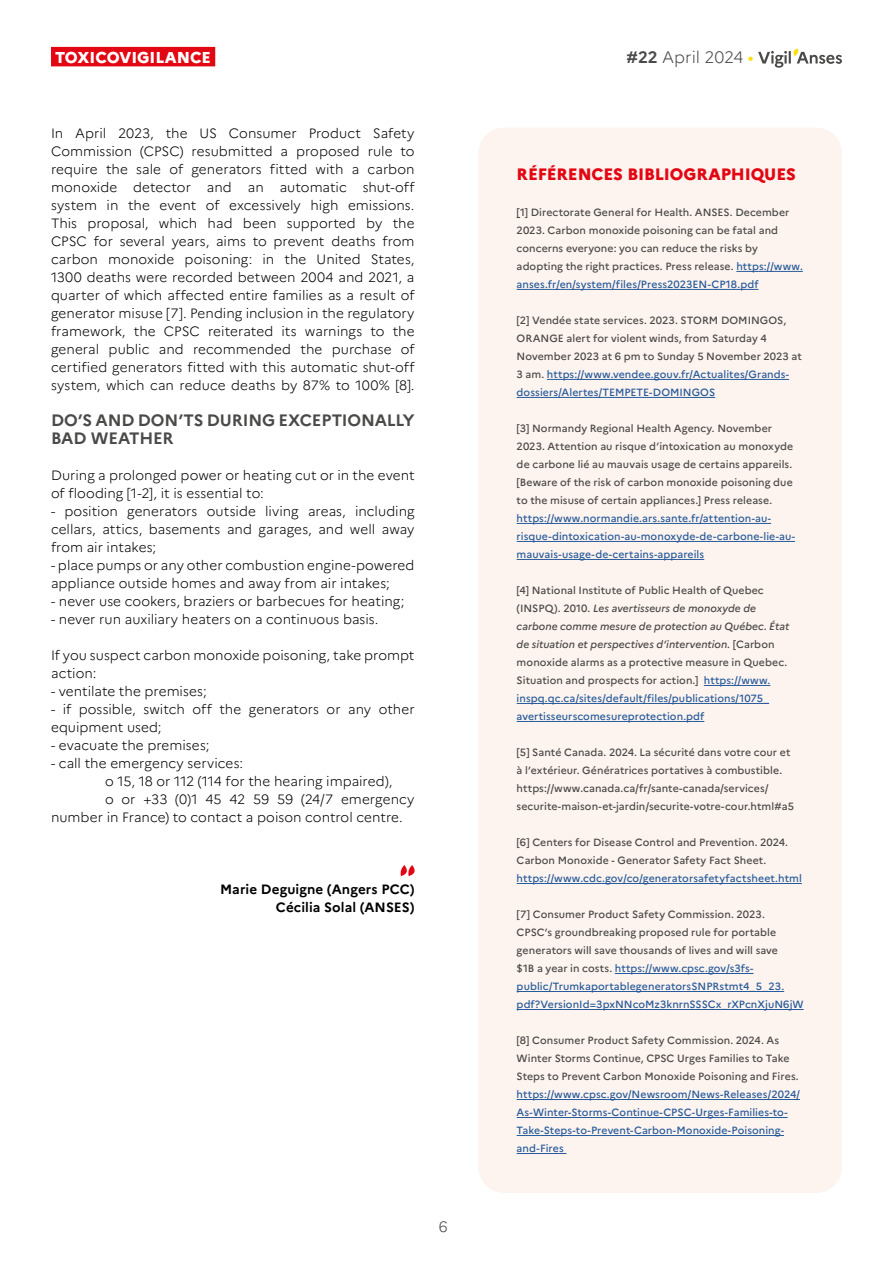
<style>
.page{position:relative;width:893px;height:1263px;background:#fff}
.page>*{position:absolute;margin:0;border:0;box-sizing:border-box;transform-origin:0 0}
.t1{font:700 16.5px/18px "Marianne";letter-spacing:-.01em;color:#4a4a49}
.t2{font:800 16.5px "Marianne";letter-spacing:-.005em;color:#e30613}
.t3{font:300 16.5px "Marianne";color:#4a4a49}
.t4{font:800 15.75px "Marianne";color:#fff}
.t5{font:300 15px "Marianne";color:#4a4a49}
.t6{font:300 13.5px/18px "Marianne";letter-spacing:.005em;color:#000}
.t7{font:700 13.5px/18px "Marianne";letter-spacing:.005em;color:#000;text-align:right}
.t8{font:500 10.5px/18px "Marianne";letter-spacing:.005em;color:#4a4a49}
.t9{font:500 10.5px/18px "Marianne";letter-spacing:.005em;color:#275b9b}
.s1{font-weight:700}
.s2{font-weight:400;color:#fd0}
.s3{color:#275b9b}
.s4{font-style:italic}
</style>
<div class="page">
<svg style="left:400px;top:865px;width:15px;height:11px"></svg>
<div style="left:478px;top:128px;width:364px;height:1065px;background:#fef4ef;border-radius:26px"></div>
<hr style="left:736px;top:271px;width:67px;height:1px;background:#275b9b">
<hr style="left:517px;top:289px;width:241px;height:1px;background:#275b9b">
<hr style="left:547px;top:379px;width:242px;height:1px;background:#275b9b">
<hr style="left:517px;top:397px;width:198px;height:1px;background:#275b9b">
<hr style="left:517px;top:523px;width:254px;height:1px;background:#275b9b">
<hr style="left:517px;top:541px;width:278px;height:1px;background:#275b9b">
<hr style="left:517px;top:559px;width:187px;height:1px;background:#275b9b">
<hr style="left:704px;top:685px;width:66px;height:1px;background:#275b9b">
<hr style="left:517px;top:703px;width:252px;height:1px;background:#275b9b">
<hr style="left:517px;top:721px;width:187px;height:1px;background:#275b9b">
<hr style="left:517px;top:883px;width:285px;height:1px;background:#275b9b">
<hr style="left:615px;top:973px;width:138px;height:1px;background:#275b9b">
<hr style="left:517px;top:991px;width:267px;height:1px;background:#275b9b">
<hr style="left:517px;top:1009px;width:287px;height:1px;background:#275b9b">
<hr style="left:517px;top:1099px;width:283px;height:1px;background:#275b9b">
<hr style="left:517px;top:1117px;width:271px;height:1px;background:#275b9b">
<hr style="left:517px;top:1135px;width:267px;height:1px;background:#275b9b">
<hr style="left:517px;top:1153px;width:49px;height:1px;background:#275b9b">
<div style="left:51px;top:47px;width:164px;height:19px;background:#e30613"></div>
<svg style="left:758px;top:49px;width:84px;height:19px"></svg>
<h2 class="t4" style="left:55px;top:45px;width:157px">TOXICOVIGILANCE</h2>
<p class="t6" style="left:51px;top:123px;width:365px;text-align:justify">In April 2023, the US Consumer Product Safety Commission (CPSC) resubmitted a proposed rule to require the sale of generators fitted with a carbon monoxide detector and an automatic shut-off system in the event of excessively high emissions.<br>This proposal, which had been supported by the CPSC for several years, aims to prevent deaths from carbon monoxide poisoning: in the United States, 1300 deaths were recorded between 2004 and 2021, a quarter of which affected entire families as a result of generator misuse [7]. Pending inclusion in the regulatory framework, the CPSC reiterated its warnings to the general public and recommended the purchase of certified generators fitted with this automatic shut-off system, which can reduce deaths by 87% to 100% [8].</p>
<h1 class="t1" style="left:51px;top:410px;width:365px">DO’S AND DON’TS DURING EXCEPTIONALLY<br>BAD WEATHER</h1>
<p class="t6" style="left:51px;top:465px;width:365px">During a prolonged power or heating cut or in the event of flooding [1-2], it is essential to:</p>
<p class="t6" style="left:51px;top:501px;width:365px;text-align:justify">- position generators outside living areas, including cellars, attics, basements and garages, and well away from air intakes;</p>
<p class="t6" style="left:51px;top:555px;width:365px">- place pumps or any other combustion engine-powered appliance outside homes and away from air intakes;</p>
<p class="t6" style="left:51px;top:591px;width:355px">- never use cookers, braziers or barbecues for heating;</p>
<p class="t6" style="left:51px;top:609px;width:329px">- never run auxiliary heaters on a continuous basis.</p>
<p class="t6" style="left:51px;top:645px;width:365px">If you suspect carbon monoxide poisoning, take prompt action:</p>
<p class="t6" style="left:51px;top:681px;width:157px">- ventilate the premises;</p>
<p class="t6" style="left:51px;top:699px;width:365px">- if possible, switch off the generators or any other equipment used;</p>
<p class="t6" style="left:51px;top:735px;width:160px">- evacuate the premises;</p>
<p class="t6" style="left:51px;top:753px;width:194px">- call the emergency services:</p>
<p class="t6" style="left:105px;top:771px;width:289px">o 15, 18 or 112 (114 for the hearing impaired),</p>
<p class="t6" style="left:105px;top:789px;width:311px">o or +33 (0)1 45 42 59 59 (24/7 emergency</p>
<p class="t6" style="left:51px;top:807px;width:353px">number in France) to contact a poison control centre.</p>
<p class="t7" style="left:220px;top:879px;width:196px">Marie Deguigne (Angers PCC)<br>Cécilia Solal (ANSES)</p>
<h3 class="t5" style="left:439px;top:1215px;width:10px">6</h3>
<h1 class="t3" style="left:626px;top:45px;width:128px"><span class="s1">#22</span> April 2024 <span class="s2">•</span></h1>
<h1 class="t2" style="left:517px;top:161px;width:281px">RÉFÉRENCES BIBLIOGRAPHIQUES</h1>
<p class="t8" style="left:517px;top:202px;width:288px">[1] Directorate General for Health. ANSES. December 2023. Carbon monoxide poisoning can be fatal and concerns everyone: you can reduce the risks by adopting the right practices. Press release. <span class="s3">https://www. anses.fr/en/system/files/Press2023EN-CP18.pdf</span></p>
<p class="t8" style="left:517px;top:310px;width:287px">[2] Vendée state services. 2023. STORM DOMINGOS, ORANGE alert for violent winds, from Saturday 4<br>November 2023 at 6 pm to Sunday 5 November 2023 at 3 am. <span class="s3">https://www.vendee.gouv.fr/Actualites/Grands&shy;dossiers/Alertes/TEMPETE-DOMINGOS</span></p>
<p class="t8" style="left:517px;top:418px;width:278px">[3] Normandy Regional Health Agency. November 2023. Attention au risque d’intoxication au monoxyde de carbone lié au mauvais usage de certains appareils. [Beware of the risk of carbon monoxide poisoning due to the misuse of certain appliances.] Press release.</p>
<p class="t9" style="left:517px;top:508px;width:280px">https://www.normandie.ars.sante.fr/attention-au&shy;risque-dintoxication-au-monoxyde-de-carbone-lie-au&shy;mauvais-usage-de-certains-appareils</p>
<p class="t8" style="left:517px;top:580px;width:274px">[4] National Institute of Public Health of Quebec (INSPQ). 2010. <span class="s4">Les avertisseurs de monoxyde de carbone comme mesure de protection au Québec</span>. <span class="s4">État de situation et perspectives d’intervention.</span> [Carbon monoxide alarms as a protective measure in Quebec.<br>Situation and prospects for action.] <span class="s3">https://www. inspq.qc.ca/sites/default/files/publications/1075_ avertisseurscomesureprotection.pdf</span></p>
<p class="t8" style="left:517px;top:742px;width:279px">[5] Santé Canada. 2024. La sécurité dans votre cour et à l’extérieur. Génératrices portatives à combustible. https://www.canada.ca/fr/sante-canada/services/ securite-maison-et-jardin/securite-votre-cour.html#a5</p>
<p class="t8" style="left:517px;top:832px;width:273px">[6] Centers for Disease Control and Prevention. 2024.<br>Carbon Monoxide - Generator Safety Fact Sheet.</p>
<p class="t9" style="left:517px;top:868px;width:287px">https://www.cdc.gov/co/generatorsafetyfactsheet.html</p>
<p class="t8" style="left:517px;top:904px;width:289px">[7] Consumer Product Safety Commission. 2023.<br>CPSC’s groundbreaking proposed rule for portable generators will save thousands of lives and will save<br>$1B a year in costs. <span class="s3">https://www.cpsc.gov/s3fs&shy;public/TrumkaportablegeneratorsSNPRstmt4_5_23. pdf?VersionId=3pxNNcoMz3knrnSSSCx_rXPcnXjuN6jW</span></p>
<p class="t8" style="left:517px;top:1030px;width:284px">[8] Consumer Product Safety Commission. 2024. As<br>Winter Storms Continue, CPSC Urges Families to Take<br>Steps to Prevent Carbon Monoxide Poisoning and Fires.</p>
<p class="t9" style="left:517px;top:1084px;width:285px">https://www.cpsc.gov/Newsroom/News-Releases/2024/ As-Winter-Storms-Continue-CPSC-Urges-Families-to-Take-Steps-to-Prevent-Carbon-Monoxide-Poisoning&shy;and-Fires</p>
</div>
